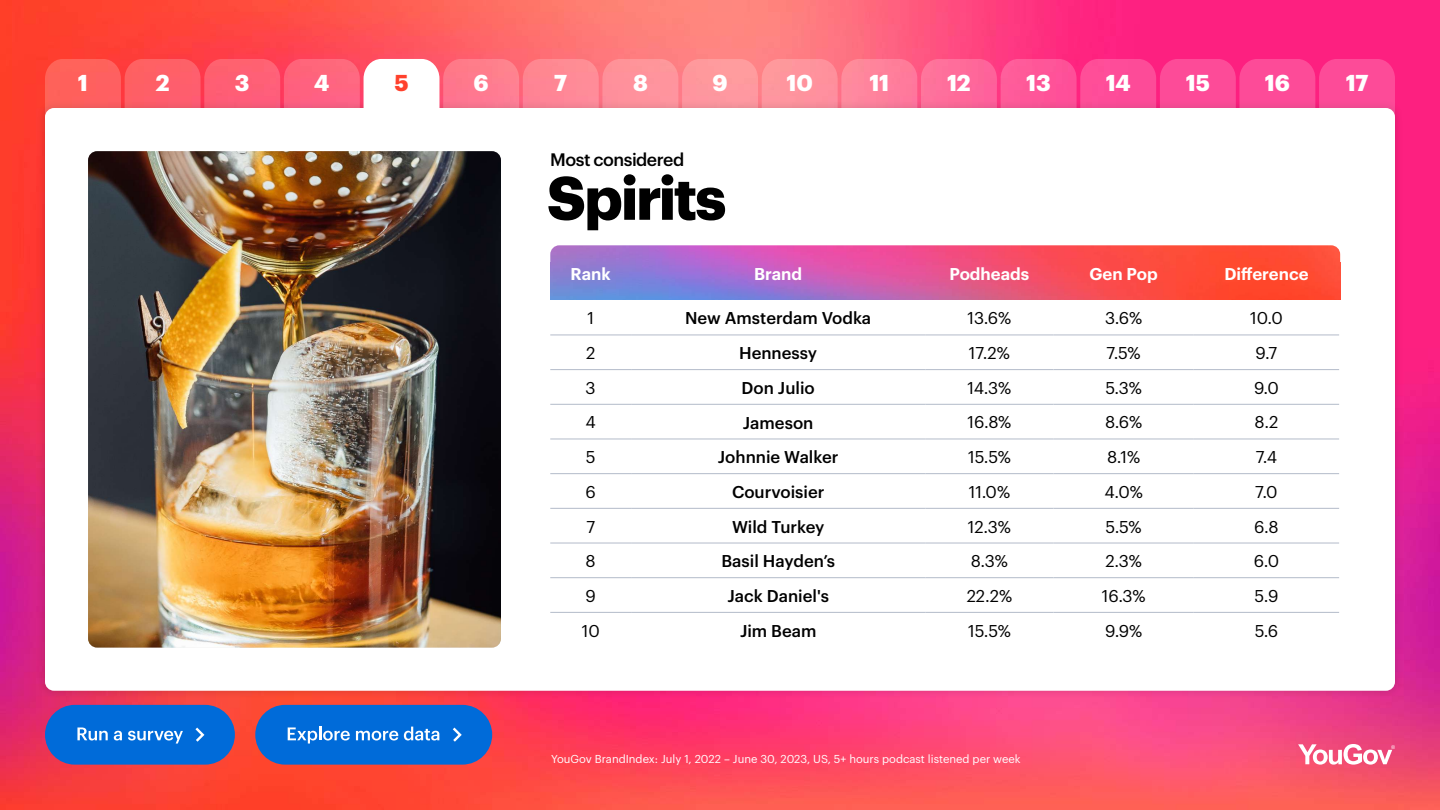
<style>
.page{position:relative;width:1440px;height:810px;background:#fff}
.page>*{position:absolute;margin:0;border:0;box-sizing:border-box;transform-origin:0 0}
.t1{font:700 60px "Graphik";letter-spacing:-.035em;color:#000}
.t2{font:700 22.5px "Graphik";letter-spacing:-.01em;color:#fff}
.t3{font:700 22.5px "Graphik";color:#ff412c}
.t4{font:500 17.7px "Graphik";letter-spacing:-.025em;color:#000}
.t5{font:16.73px "Graphik";color:#000}
.t6{font:500 16.73px "Graphik";color:#000}
.t7{font:600 16.73px "Graphik";color:#fff}
.t8{font:11.25px "Graphik";color:#fff}
</style>
<div class="page">
<img style="left:0;top:0;width:1440px;height:810px">
<svg style="left:1298px;top:744px;width:97px;height:21px"></svg>
<div style="left:37px;top:100px;width:1366px;height:599px;background:#000;opacity:.15"></div>
<div style="left:45px;top:108px;width:1350px;height:583px;background:#fff;border-radius:9px"></div>
<div style="left:45px;top:705px;width:190px;height:60px;background:#006bd9;border-radius:30px"></div>
<svg style="left:77px;top:727px;width:31px;height:13px"></svg>
<svg style="left:114px;top:731px;width:8px;height:9px"></svg>
<svg style="left:128px;top:731px;width:55px;height:13px"></svg>
<svg style="left:195px;top:728px;width:9px;height:14px"></svg>
<div style="left:255px;top:705px;width:237px;height:60px;background:#006bd9;border-radius:30px"></div>
<svg style="left:288px;top:727px;width:62px;height:17px"></svg>
<svg style="left:356px;top:731px;width:42px;height:9px"></svg>
<svg style="left:404px;top:727px;width:35px;height:13px"></svg>
<svg style="left:453px;top:728px;width:9px;height:14px"></svg>
<img style="left:550px;top:278px;width:790px;height:22px">
<img style="left:550px;top:245px;width:790px;height:33px">
<hr style="left:550px;top:335px;width:81px;height:1px;background:#b3bbc9">
<hr style="left:631px;top:335px;width:294px;height:1px;background:#b3bbc9">
<hr style="left:925px;top:335px;width:129px;height:1px;background:#b3bbc9">
<hr style="left:1054px;top:335px;width:140px;height:1px;background:#b3bbc9">
<hr style="left:1194px;top:335px;width:145px;height:1px;background:#b3bbc9">
<hr style="left:550px;top:369px;width:81px;height:1px;background:#b3bbc9">
<hr style="left:631px;top:369px;width:294px;height:1px;background:#b3bbc9">
<hr style="left:925px;top:369px;width:129px;height:1px;background:#b3bbc9">
<hr style="left:1054px;top:369px;width:140px;height:1px;background:#b3bbc9">
<hr style="left:1194px;top:369px;width:145px;height:1px;background:#b3bbc9">
<hr style="left:550px;top:404px;width:81px;height:1px;background:#b3bbc9">
<hr style="left:631px;top:404px;width:294px;height:1px;background:#b3bbc9">
<hr style="left:925px;top:404px;width:129px;height:1px;background:#b3bbc9">
<hr style="left:1054px;top:404px;width:140px;height:1px;background:#b3bbc9">
<hr style="left:1194px;top:404px;width:145px;height:1px;background:#b3bbc9">
<hr style="left:550px;top:439px;width:81px;height:1px;background:#b3bbc9">
<hr style="left:631px;top:439px;width:294px;height:1px;background:#b3bbc9">
<hr style="left:925px;top:439px;width:129px;height:1px;background:#b3bbc9">
<hr style="left:1054px;top:439px;width:140px;height:1px;background:#b3bbc9">
<hr style="left:1194px;top:439px;width:145px;height:1px;background:#b3bbc9">
<hr style="left:550px;top:473px;width:81px;height:1px;background:#b3bbc9">
<hr style="left:631px;top:473px;width:294px;height:1px;background:#b3bbc9">
<hr style="left:925px;top:473px;width:129px;height:1px;background:#b3bbc9">
<hr style="left:1054px;top:473px;width:140px;height:1px;background:#b3bbc9">
<hr style="left:1194px;top:473px;width:145px;height:1px;background:#b3bbc9">
<hr style="left:550px;top:508px;width:81px;height:1px;background:#b3bbc9">
<hr style="left:631px;top:508px;width:294px;height:1px;background:#b3bbc9">
<hr style="left:925px;top:508px;width:129px;height:1px;background:#b3bbc9">
<hr style="left:1054px;top:508px;width:140px;height:1px;background:#b3bbc9">
<hr style="left:1194px;top:508px;width:145px;height:1px;background:#b3bbc9">
<hr style="left:550px;top:543px;width:81px;height:1px;background:#b3bbc9">
<hr style="left:631px;top:543px;width:294px;height:1px;background:#b3bbc9">
<hr style="left:925px;top:543px;width:129px;height:1px;background:#b3bbc9">
<hr style="left:1054px;top:543px;width:140px;height:1px;background:#b3bbc9">
<hr style="left:1194px;top:543px;width:145px;height:1px;background:#b3bbc9">
<hr style="left:550px;top:577px;width:81px;height:1px;background:#b3bbc9">
<hr style="left:631px;top:577px;width:294px;height:1px;background:#b3bbc9">
<hr style="left:925px;top:577px;width:129px;height:1px;background:#b3bbc9">
<hr style="left:1054px;top:577px;width:140px;height:1px;background:#b3bbc9">
<hr style="left:1194px;top:577px;width:145px;height:1px;background:#b3bbc9">
<hr style="left:550px;top:612px;width:81px;height:1px;background:#b3bbc9">
<hr style="left:631px;top:612px;width:294px;height:1px;background:#b3bbc9">
<hr style="left:925px;top:612px;width:129px;height:1px;background:#b3bbc9">
<hr style="left:1054px;top:612px;width:140px;height:1px;background:#b3bbc9">
<hr style="left:1194px;top:612px;width:145px;height:1px;background:#b3bbc9">
<img style="left:88px;top:151px;width:413px;height:497px">
<svg style="left:45px;top:59px;width:1350px;height:57px"></svg>
<h2 class="t2" style="left:78px;top:66px;width:12px">1</h2>
<h2 class="t2" style="left:156px;top:66px;width:15px">2</h2>
<h2 class="t2" style="left:235px;top:66px;width:16px">3</h2>
<h2 class="t2" style="left:314px;top:66px;width:17px">4</h2>
<h2 class="t3" style="left:394px;top:66px;width:16px">5</h2>
<h2 class="t2" style="left:474px;top:66px;width:17px">6</h2>
<h2 class="t2" style="left:554px;top:66px;width:14px">7</h2>
<h2 class="t2" style="left:633px;top:66px;width:16px">8</h2>
<h2 class="t2" style="left:712px;top:66px;width:17px">9</h2>
<h2 class="t2" style="left:786px;top:66px;width:28px">10</h2>
<h2 class="t2" style="left:869px;top:66px;width:21px">11</h2>
<h2 class="t2" style="left:947px;top:66px;width:25px">12</h2>
<h2 class="t2" style="left:1026px;top:66px;width:26px">13</h2>
<h2 class="t2" style="left:1106px;top:66px;width:26px">14</h2>
<h2 class="t2" style="left:1186px;top:66px;width:26px">15</h2>
<h2 class="t2" style="left:1265px;top:66px;width:27px">16</h2>
<h2 class="t2" style="left:1346px;top:66px;width:24px">17</h2>
<p class="t4" style="left:550px;top:146px;width:135px">Most considered</p>
<h1 class="t1" style="left:547px;top:152px;width:181px">Spirits</h1>
<p class="t7" style="left:571px;top:261px;width:42px">Rank</p>
<p class="t7" style="left:754px;top:261px;width:50px">Brand</p>
<p class="t7" style="left:949px;top:261px;width:81px">Podheads</p>
<p class="t7" style="left:1090px;top:261px;width:70px">Gen Pop</p>
<p class="t7" style="left:1224px;top:261px;width:86px">Difference</p>
<p class="t5" style="left:587px;top:306px;width:8px">1</p>
<p class="t6" style="left:685px;top:306px;width:187px">New Amsterdam Vodka</p>
<p class="t5" style="left:967px;top:306px;width:45px">13.6%</p>
<p class="t5" style="left:1105px;top:306px;width:39px">3.6%</p>
<p class="t5" style="left:1250px;top:306px;width:34px">10.0</p>
<p class="t5" style="left:586px;top:340px;width:11px">2</p>
<p class="t6" style="left:739px;top:340px;width:79px">Hennessy</p>
<p class="t5" style="left:969px;top:340px;width:42px">17.2%</p>
<p class="t5" style="left:1107px;top:340px;width:36px">7.5%</p>
<p class="t5" style="left:1256px;top:340px;width:23px">9.7</p>
<p class="t5" style="left:586px;top:375px;width:12px">3</p>
<p class="t6" style="left:742px;top:375px;width:75px">Don Julio</p>
<p class="t5" style="left:967px;top:375px;width:45px">14.3%</p>
<p class="t5" style="left:1105px;top:375px;width:38px">5.3%</p>
<p class="t5" style="left:1254px;top:375px;width:26px">9.0</p>
<p class="t5" style="left:586px;top:410px;width:12px">4</p>
<p class="t6" style="left:743px;top:410px;width:72px">Jameson</p>
<p class="t5" style="left:967px;top:410px;width:45px">16.8%</p>
<p class="t5" style="left:1105px;top:410px;width:39px">8.6%</p>
<p class="t5" style="left:1255px;top:410px;width:25px">8.2</p>
<p class="t5" style="left:586px;top:445px;width:11px">5</p>
<p class="t6" style="left:718px;top:444px;width:122px">Johnnie Walker</p>
<p class="t5" style="left:968px;top:445px;width:44px">15.5%</p>
<p class="t5" style="left:1107px;top:445px;width:35px">8.1%</p>
<p class="t5" style="left:1256px;top:445px;width:23px">7.4</p>
<p class="t5" style="left:586px;top:479px;width:12px">6</p>
<p class="t6" style="left:732px;top:479px;width:94px">Courvoisier</p>
<p class="t5" style="left:969px;top:479px;width:43px">11.0%</p>
<p class="t5" style="left:1104px;top:479px;width:40px">4.0%</p>
<p class="t5" style="left:1255px;top:479px;width:24px">7.0</p>
<p class="t5" style="left:586px;top:514px;width:10px">7</p>
<p class="t6" style="left:732px;top:514px;width:94px">Wild Turkey</p>
<p class="t5" style="left:968px;top:514px;width:45px">12.3%</p>
<p class="t5" style="left:1106px;top:514px;width:38px">5.5%</p>
<p class="t5" style="left:1254px;top:514px;width:26px">6.8</p>
<p class="t5" style="left:586px;top:549px;width:12px">8</p>
<p class="t6" style="left:721px;top:548px;width:115px">Basil Hayden’s</p>
<p class="t5" style="left:971px;top:549px;width:39px">8.3%</p>
<p class="t5" style="left:1105px;top:549px;width:38px">2.3%</p>
<p class="t5" style="left:1254px;top:549px;width:27px">6.0</p>
<p class="t5" style="left:586px;top:583px;width:12px">9</p>
<p class="t6" style="left:728px;top:583px;width:103px">Jack Daniel's</p>
<p class="t5" style="left:967px;top:583px;width:47px">22.2%</p>
<p class="t5" style="left:1102px;top:583px;width:46px">16.3%</p>
<p class="t5" style="left:1255px;top:583px;width:25px">5.9</p>
<p class="t5" style="left:582px;top:618px;width:20px">10</p>
<p class="t6" style="left:740px;top:618px;width:78px">Jim Beam</p>
<p class="t5" style="left:968px;top:618px;width:44px">15.5%</p>
<p class="t5" style="left:1105px;top:618px;width:39px">9.9%</p>
<p class="t5" style="left:1255px;top:618px;width:25px">5.6</p>
<p class="t8" style="left:551px;top:751px;width:471px">YouGov BrandIndex: July 1, 2022 – June 30, 2023, US, 5+ hours podcast listened per week</p>
</div>
